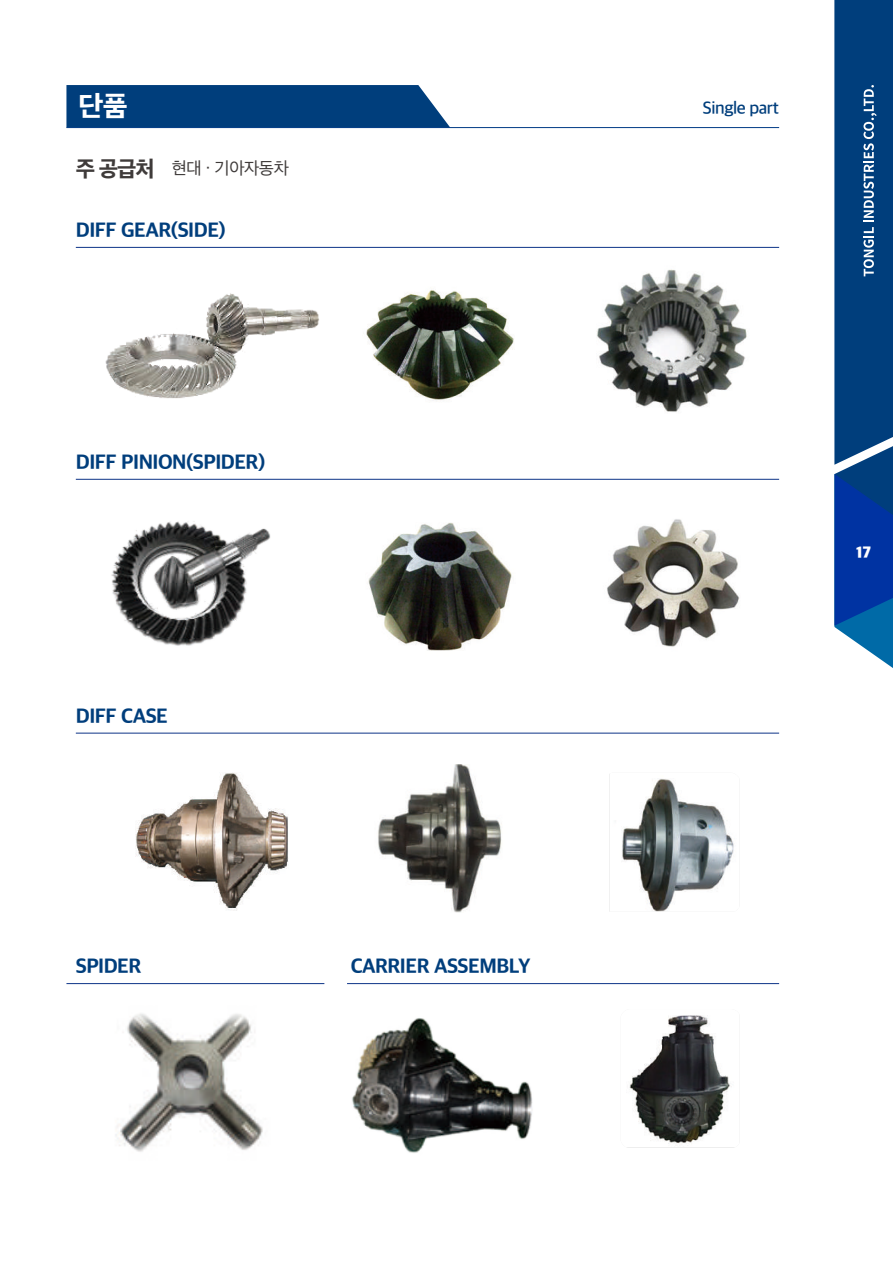
<style>
.page{position:relative;width:893px;height:1263px;background:#fff}
.page>*{position:absolute;margin:0;border:0;box-sizing:border-box;transform-origin:0 0}
.t1{font:27px "SD Gothic Neoa h Ex Bd";color:#fff}
.t2{font:19.5px "SD Gothic Neoa h Ex Bd";letter-spacing:-.025em;color:#003e7c}
.t3{font:16.5px "SD Gothic Neoa d Rg";letter-spacing:-.025em;color:#3f3b3a}
.t4{font:16.5px "SD Gothic Neoa f Sm";letter-spacing:-.025em;color:#003e7c}
.t5{font:15px "SD Gothic Neoa i Hv";color:#fff}
.s1{font-family:"SD Gothic Neoa h Ex Bd";font-size:21px}
</style>
<div class="page">
<svg style="left:66px;top:85px;width:384px;height:42px;background:#0b4681"></svg>
<hr style="left:66px;top:127px;width:713px;height:1px;background:#003b85">
<img style="left:105px;top:293px;width:214px;height:106px">
<img style="left:596px;top:269px;width:151px;height:143px">
<img style="left:366px;top:290px;width:148px;height:111px">
<hr style="left:76px;top:247px;width:703px;height:1px;background:#0d3488">
<hr style="left:76px;top:479px;width:703px;height:1px;background:#0d3488">
<img style="left:111px;top:521px;width:160px;height:125px">
<img style="left:368px;top:522px;width:144px;height:129px">
<img style="left:607px;top:519px;width:133px;height:128px">
<hr style="left:76px;top:733px;width:703px;height:1px;background:#0d3488">
<img style="left:136px;top:772px;width:152px;height:139px">
<img style="left:378px;top:764px;width:124px;height:148px">
<img style="left:622px;top:779px;width:112px;height:133px">
<hr style="left:66px;top:983px;width:258px;height:1px;background:#0d3488">
<hr style="left:347px;top:983px;width:432px;height:1px;background:#0d3488">
<img style="left:115px;top:1013px;width:148px;height:139px">
<img style="left:352px;top:1018px;width:181px;height:135px">
<img style="left:629px;top:1015px;width:101px;height:129px">
<svg style="left:834px;top:0;width:59px;height:668px;background:#124c8e"></svg>
<h1 class="t1" style="left:79px;top:93px;width:51px">단품</h1>
<p class="t4" style="left:703px;top:100px;width:78px">Single part</p>
<p class="t3" style="left:76px;top:159px;width:215px"><span class="s1">주 공급처</span> 현대 · 기아자동차</p>
<p class="t2" style="left:76px;top:220px;width:152px">DIFF GEAR(SIDE)</p>
<p class="t2" style="left:76px;top:452px;width:191px">DIFF PINION(SPIDER)</p>
<p class="t2" style="left:76px;top:706px;width:94px">DIFF CASE</p>
<p class="t5" style="left:856px;top:545px;width:17px">17</p>
<p class="t2" style="left:76px;top:957px;width:67px">SPIDER</p>
<p class="t2" style="left:351px;top:957px;width:181px">CARRIER ASSEMBLY</p>
</div>
